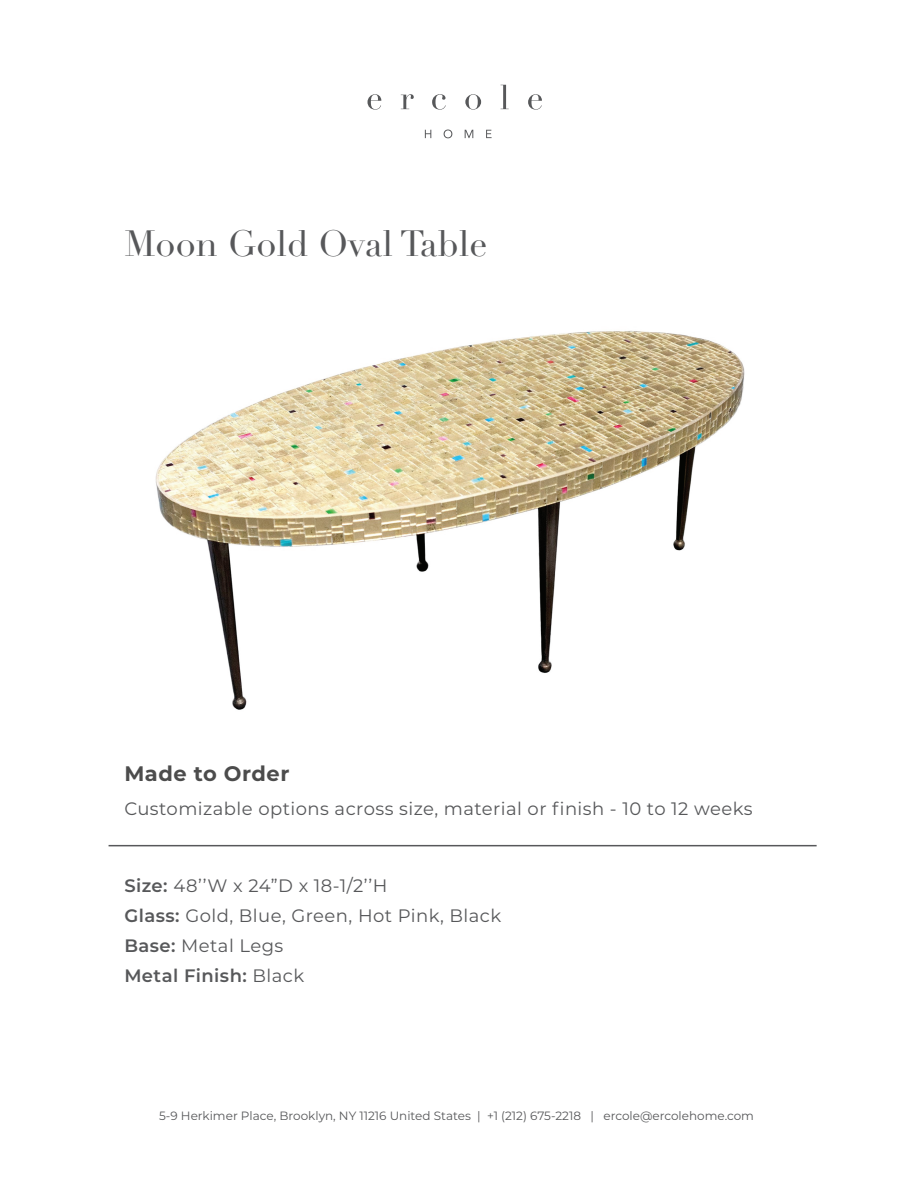
<style>
.page{position:relative;width:918px;height:1188px;background:#fff}
.page>*{position:absolute;margin:0;border:0;box-sizing:border-box;transform-origin:0 0}
.t1{font:36px "Didot LT Pro";color:#57585a}
.t2{font:700 21px "Montserrat";letter-spacing:.025em;color:#4c4c4c}
.t3{font:18px/30px "Montserrat";letter-spacing:.025em;color:#57585a}
.t4{font:12px "Montserrat";color:#57585a}
.s1{font-weight:600}
</style>
<div class="page">
<img style="left:155px;top:330px;width:590px;height:380px">
<hr style="left:109px;top:845px;width:708px;height:1px;background:#57585a">
<svg style="left:368px;top:94px;width:13px;height:16px"></svg>
<svg style="left:401px;top:94px;width:13px;height:15px"></svg>
<svg style="left:432px;top:94px;width:14px;height:16px"></svg>
<svg style="left:465px;top:94px;width:16px;height:16px"></svg>
<svg style="left:501px;top:85px;width:8px;height:24px"></svg>
<svg style="left:528px;top:94px;width:14px;height:16px"></svg>
<svg style="left:425px;top:130px;width:6px;height:8px"></svg>
<svg style="left:444px;top:130px;width:8px;height:8px"></svg>
<svg style="left:465px;top:130px;width:8px;height:8px"></svg>
<svg style="left:486px;top:130px;width:6px;height:8px"></svg>
<h1 class="t1" style="left:124px;top:222px;width:365px">Moon Gold Oval Table</h1>
<p class="t2" style="left:124px;top:758px;width:167px">Made to Order</p>
<p class="t3" style="left:124px;top:793px;width:630px">Customizable options across size, material or finish - 10 to 12 weeks</p>
<p class="t3" style="left:124px;top:870px;width:378px"><span class="s1">Size:</span> 48’’W x 24”D x 18-1/2’’H<br><span class="s1">Glass:</span> Gold, Blue, Green, Hot Pink, Black<br><span class="s1">Base:</span> Metal Legs<br><span class="s1">Metal Finish:</span> Black</p>
<p class="t4" style="left:159px;top:1108px;width:596px">5-9 Herkimer Place, Brooklyn, NY 11216 United States | +1 (212) 675-2218 | ercole@ercolehome.com</p>
</div>
